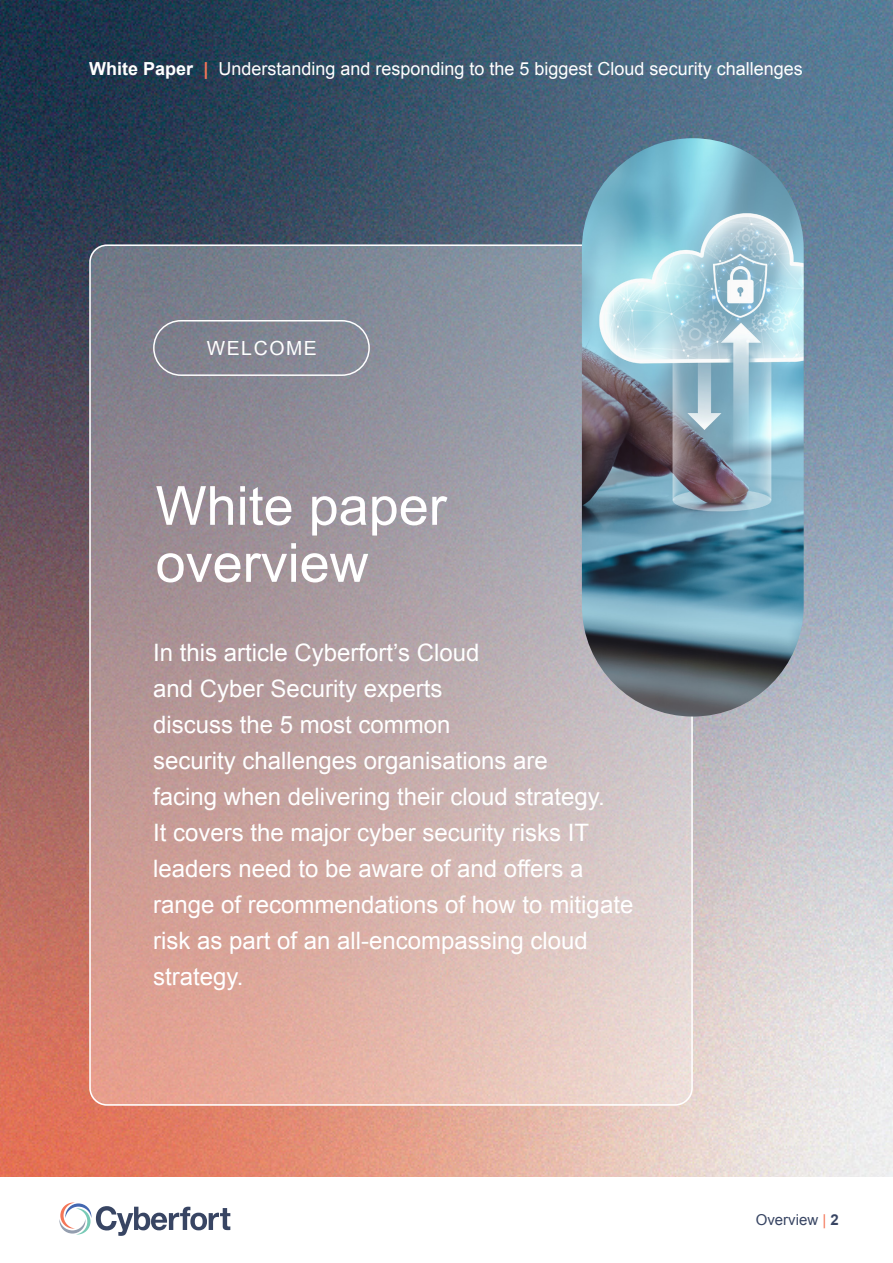
<style>
.page{position:relative;width:893px;height:1263px;background:#fff}
.page>*{position:absolute;margin:0;border:0;box-sizing:border-box;transform-origin:0 0}
.t1{font:54px/57px "Arial";color:#fff}
.t2{font:24px/36px "Arial";color:#fff}
.t3{font:19.5px "Arial";letter-spacing:.08em;color:#fff}
.t4{font:18px "Arial";color:#fff}
.t5{font:15px "Arial";color:#384563}
.s1{font-weight:700}
.s2{font-weight:700;color:#f47658}
.s3{color:#f47658}
</style>
<div class="page">
<img style="left:0;top:0;width:892px;height:1177px">
<svg style="left:59px;top:1202px;width:171px;height:34px"></svg>
<svg style="left:89px;top:244px;width:604px;height:862px;background:#b8a4a5"></svg>
<img style="left:582px;top:138px;width:222px;height:578px;border-radius:111px">
<div style="left:153px;top:320px;width:217px;height:56px;border:2px solid #fff;border-radius:27px"></div>
<p class="t4" style="left:89px;top:56px;width:715px"><span class="s1">White Paper</span> <span class="s2">|</span> Understanding and responding to the 5 biggest Cloud security challenges</p>
<p class="t3" style="left:207px;top:335px;width:112px">WELCOME</p>
<h1 class="t1" style="left:156px;top:478px;width:293px">White paper overview</h1>
<p class="t2" style="left:153px;top:635px;width:482px">In this article Cyberfort’s Cloud<br>and Cyber Security experts<br>discuss the 5 most common<br>security challenges organisations are<br>facing when delivering their cloud strategy.<br>It covers the major cyber security risks IT leaders need to be aware of and offers a range of recommendations of how to mitigate risk as part of an all-encompassing cloud strategy.</p>
<p class="t5" style="left:756px;top:1210px;width:85px">Overview <span class="s3">|</span> <span class="s1">2</span></p>
</div>
